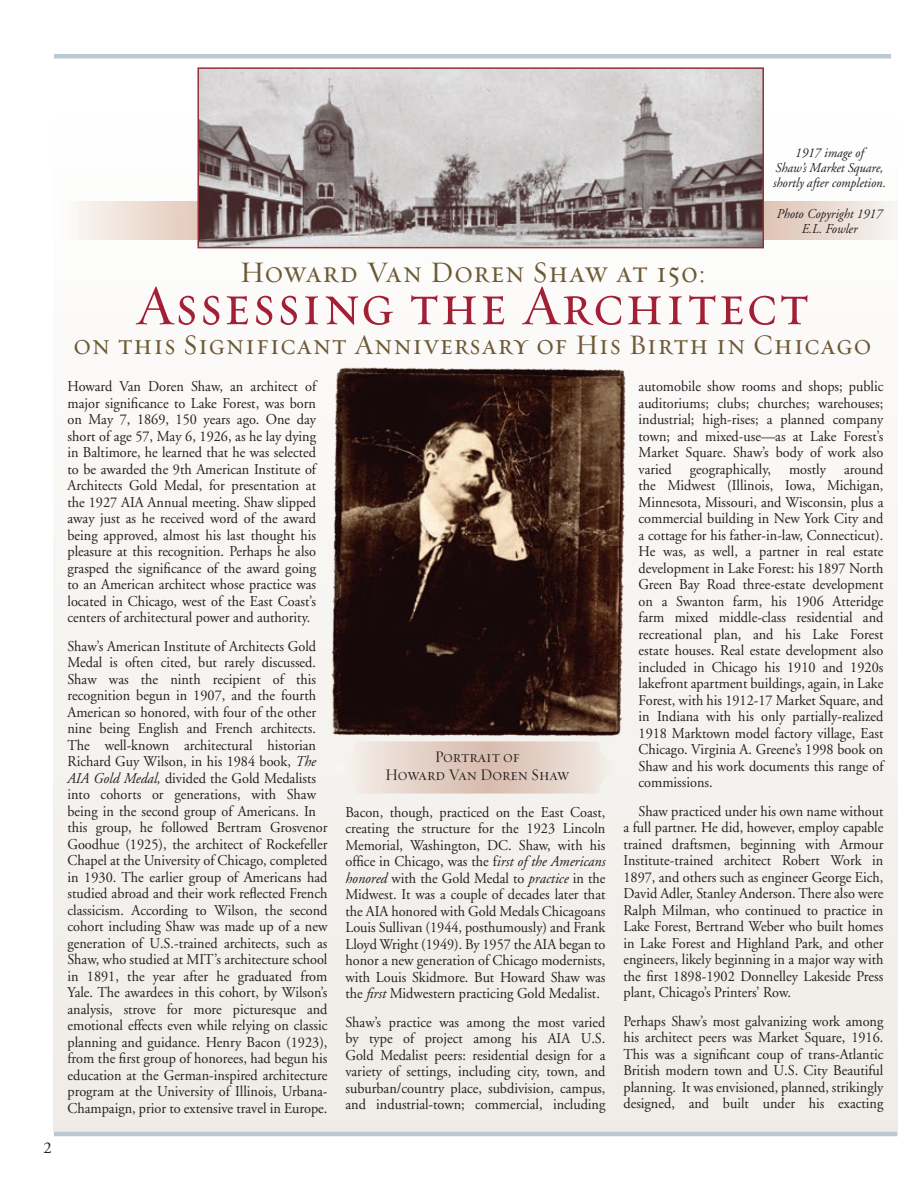
<style>
.page{position:relative;width:918px;height:1188px;background:#fff}
.page>*{position:absolute;margin:0;border:0;box-sizing:border-box;transform-origin:0 0}
.t1{font:57px "Requiem Text HTF Small Caps";letter-spacing:.03em;color:#a31f35;scale:.95 1}
.t2{font:30px "Requiem Text HTF Small Caps";letter-spacing:.03em;color:#6d5934;scale:.95 1}
.t3{font:28.5px "Requiem Text HTF Small Caps";letter-spacing:.03em;color:#6d5934;scale:.95 1}
.t4{font:16.5px/18px "Requiem Display HTF Small Caps";color:#231f20;text-align:center;scale:.95 1}
.t5{font:16.5px "Adobe Garamond";color:#231f20}
.t6{font:15px/16.5px "Adobe Garamond";color:#231f20;text-align:justify;scale:.95 1}
.t7{font:italic 13.5px/15px "Adobe Garamond";color:#231f20;text-align:center;scale:.95 1}
.s1{font-style:italic}
</style>
<div class="page">
<div style="left:54px;top:56px;width:843px;height:1076px;background:#f6f4f0"></div>
<hr style="left:54px;top:1132px;width:843px;height:4px;background:#bacad2">
<hr style="left:54px;top:54px;width:837px;height:4px;background:#bacad2">
<img style="left:331px;top:367px;width:295px;height:370px">
<svg style="left:336px;top:741px;width:283px;height:53px"></svg>
<svg style="left:54px;top:201px;width:811px;height:38px"></svg>
<img style="left:200px;top:70px;width:561px;height:175px">
<div style="left:197px;top:67px;width:567px;height:181px;border:2px solid #903237"></div>
<p class="t5" style="left:44px;top:1138px;width:10px">2</p>
<p class="t7" style="left:773px;top:145px;width:120px">1917 image of<br>Shaw’s Market Square, shortly after completion.</p>
<p class="t7" style="left:777px;top:207px;width:113px">Photo Copyright 1917<br>E.L. Fowler</p>
<h2 class="t2" style="left:240px;top:255px;width:492px">Howard Van Doren Shaw at 150:</h2>
<h1 class="t1" style="left:136px;top:272px;width:710px">Assessing the Architect</h1>
<h3 class="t3" style="left:74px;top:328px;width:841px">on this Significant Anniversary of His Birth in Chicago</h3>
<p class="t6" style="left:68px;top:379px;width:263px">Howard Van Doren Shaw, an architect of major significance to Lake Forest, was born on May 7, 1869, 150 years ago. One day short of age 57, May 6, 1926, as he lay dying in Baltimore, he learned that he was selected to be awarded the 9th American Institute of Architects Gold Medal, for presentation at the 1927 AIA Annual meeting. Shaw slipped away just as he received word of the award being approved, almost his last thought his pleasure at this recognition. Perhaps he also grasped the significance of the award going to an American architect whose practice was located in Chicago, west of the East Coast’s centers of architectural power and authority.</p>
<p class="t6" style="left:68px;top:638px;width:275px;text-align:left">Shaw’s American Institute of Architects Gold Medal is often cited, but rarely discussed.<br>Shaw was the ninth recipient of this recognition begun in 1907, and the fourth American so honored, with four of the other nine being English and French architects.<br>The well-known architectural historian Richard Guy Wilson, in his 1984 book, <span class="s1">The AIA Gold Medal,</span> divided the Gold Medalists into cohorts or generations, with Shaw being in the second group of Americans. In this group, he followed Bertram Grosvenor Goodhue (1925), the architect of Rockefeller Chapel at the University of Chicago, completed in 1930. The earlier group of Americans had studied abroad and their work reflected French classicism. According to Wilson, the second cohort including Shaw was made up of a new generation of U.S.-trained architects, such as Shaw, who studied at MIT’s architecture school in 1891, the year after he graduated from Yale. The awardees in this cohort, by Wilson’s analysis, strove for more picturesque and emotional effects even while relying on classic planning and guidance. Henry Bacon (1923), from the first group of honorees, had begun his education at the German-inspired architecture program at the University of Illinois, Urbana-Champaign, prior to extensive travel in Europe.</p>
<p class="t4" style="left:385px;top:748px;width:195px">Portrait of<br>Howard Van Doren Shaw</p>
<p class="t6" style="left:345px;top:804px;width:275px">Bacon, though, practiced on the East Coast, creating the structure for the 1923 Lincoln Memorial, Washington, DC. Shaw, with his office in Chicago, was the f<span class="s1">irst of the Americans honored</span> with the Gold Medal to <span class="s1">practice</span> in the Midwest. It was a couple of decades later that the AIA honored with Gold Medals Chicagoans Louis Sullivan (1944, posthumously) and Frank Lloyd Wright (1949). By 1957 the AIA began to honor a new generation of Chicago modernists, with Louis Skidmore. But Howard Shaw was the <span class="s1">first</span> Midwestern practicing Gold Medalist.</p>
<p class="t6" style="left:345px;top:1014px;width:275px">Shaw’s practice was among the most varied by type of project among his AIA U.S.<br>Gold Medalist peers: residential design for a variety of settings, including city, town, and suburban/country place, subdivision, campus, and industrial-town; commercial, including</p>
<p class="t6" style="left:639px;top:379px;width:259px">automobile show rooms and shops; public auditoriums; clubs; churches; warehouses; industrial; high-rises; a planned company town; and mixed-use—as at Lake Forest’s Market Square. Shaw’s body of work also varied geographically, mostly around the Midwest (Illinois, Iowa, Michigan, Minnesota, Missouri, and Wisconsin, plus a commercial building in New York City and a cottage for his father-in-law, Connecticut).<br>He was, as well, a partner in real estate development in Lake Forest: his 1897 North Green Bay Road three-estate development on a Swanton farm, his 1906 Atteridge farm mixed middle-class residential and recreational plan, and his Lake Forest estate houses. Real estate development also included in Chicago his 1910 and 1920s lakefront apartment buildings, again, in Lake Forest, with his 1912-17 Market Square, and in Indiana with his only partially-realized 1918 Marktown model factory village, East Chicago. Virginia A. Greene’s 1998 book on Shaw and his work documents this range of commissions.</p>
<p class="t6" style="left:623px;top:803px;width:275px;text-indent:15px">Shaw practiced under his own name without a full partner. He did, however, employ capable trained draftsmen, beginning with Armour Institute-trained architect Robert Work in 1897, and others such as engineer George Eich, David Adler, Stanley Anderson. There also were Ralph Milman, who continued to practice in Lake Forest, Bertrand Weber who built homes in Lake Forest and Highland Park, and other engineers, likely beginning in a major way with the first 1898-1902 Donnelley Lakeside Press plant, Chicago’s Printers’ Row.</p>
<p class="t6" style="left:623px;top:1013px;width:275px">Perhaps Shaw’s most galvanizing work among his architect peers was Market Square, 1916.<br>This was a significant coup of trans-Atlantic British modern town and U.S. City Beautiful planning. It was envisioned, planned, strikingly designed, and built under his exacting</p>
</div>
